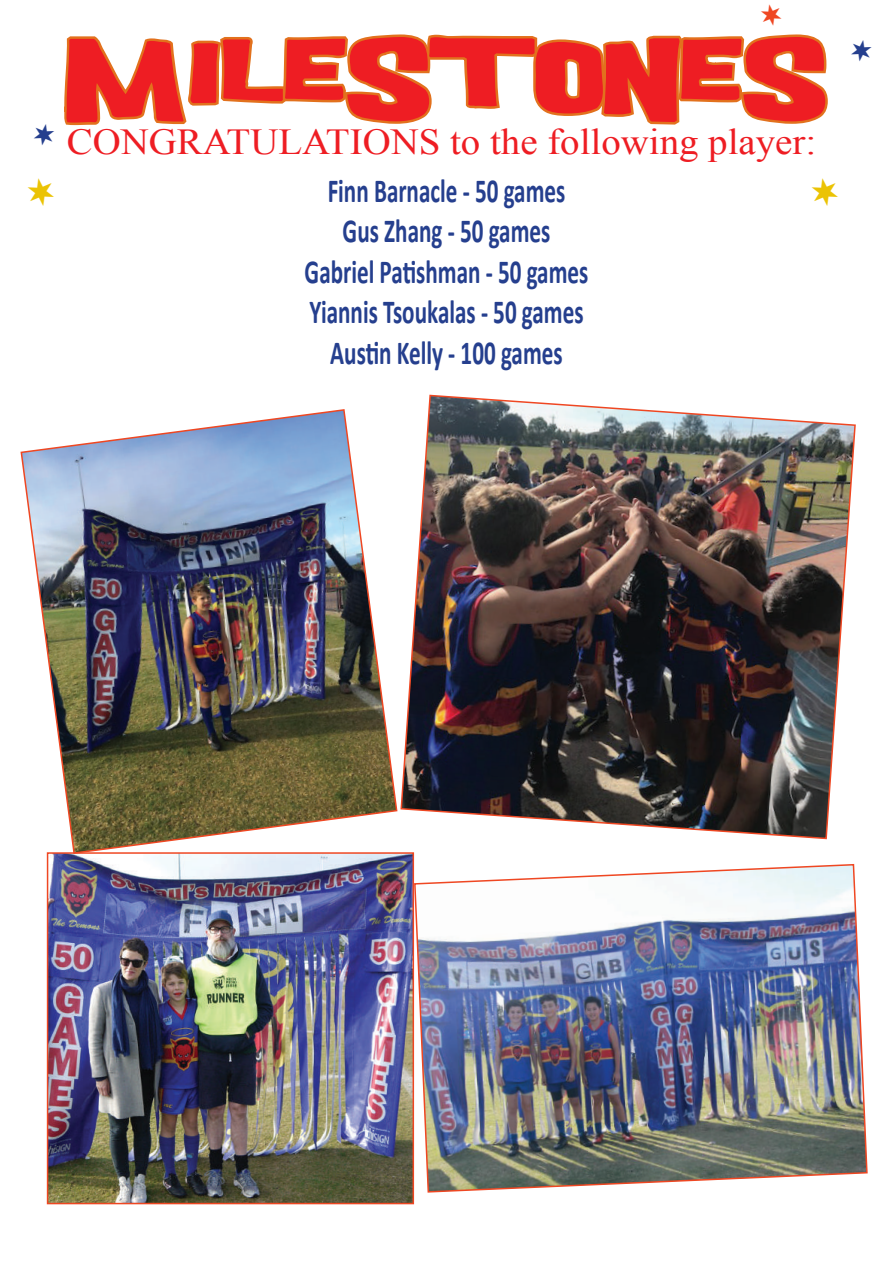
<style>
.page{position:relative;width:893px;height:1263px;background:#fff}
.page>*{position:absolute;margin:0;border:0;box-sizing:border-box;transform-origin:0 0}
.t1{font:85.95px "Good Girl";color:#ee1d23;scale:1.43 1}
.t2{font:36.6px "Times New Roman";color:#ee1d23;scale:1.06 1}
.t3{font:700 33.75px/40.5px "Calibri";color:#253f8e;text-align:center;scale:.68 1}
</style>
<div class="page">
<img style="left:50px;top:855px;width:230px;height:346px">
<img style="left:20px;top:417px;width:260px;height:438px">
<img style="left:564px;top:871px;width:112px;height:316px">
<img style="left:564px;top:404px;width:112px;height:425px">
<svg style="left:64px;top:36px;width:216px;height:90px"></svg>
<img style="left:280px;top:36px;width:284px;height:1169px">
<svg style="left:342px;top:34px;width:334px;height:93px"></svg>
<img style="left:676px;top:35px;width:192px;height:1147px">
<svg style="left:850px;top:38px;width:18px;height:25px"></svg>
<svg style="left:811px;top:176px;width:28px;height:32px"></svg>
<svg style="left:738px;top:34px;width:92px;height:92px"></svg>
<h1 class="t1" style="left:67px;top:36px;width:531px">MILESTONES</h1>
<p class="t2" style="left:67px;top:118px;width:708px">CONGRATULATIONS to the following player:</p>
<p class="t3" style="left:305px;top:170px;width:419px">Finn Barnacle - 50 games<br>Gus Zhang - 50 games<br>Gabriel Patishman - 50 games<br>Yiannis Tsoukalas - 50 games<br>Austin Kelly - 100 games</p>
</div>
